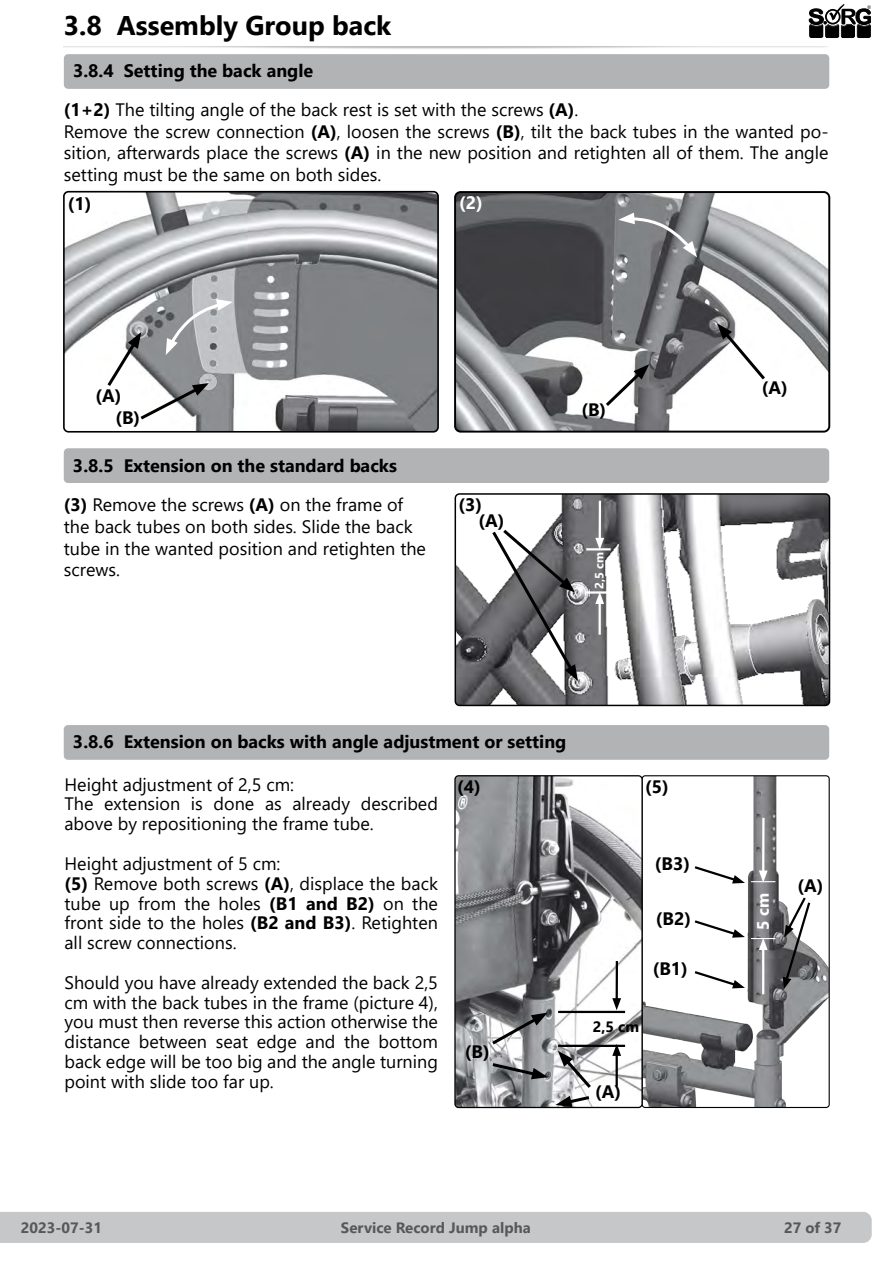
<style>
.page{position:relative;width:893px;height:1263px;background:#fff}
.page>*{position:absolute;margin:0;border:0;box-sizing:border-box;transform-origin:0 0}
.t1{font:700 27px "Segoe UI";color:#000}
.t2{font:18px/19.8px "Segoe UI";color:#000}
.t3{font:700 18px/22.2px "Segoe UI";color:#000}
.t4{font:700 18px "Segoe UI";color:#fff}
.t5{font:700 16.5px "Segoe UI";color:#fff}
.t6{font:700 15px "Segoe UI";color:#58585a}
.t7{font:700 15px "Segoe UI";color:#000}
.t8{font:700 12px "Segoe UI";color:#fff}
.s1{font-weight:700}
</style>
<div class="page">
<div style="left:0;top:1212px;width:872px;height:31px;background:#c6c7c8"></div>
<svg style="left:809px;top:4px;width:62px;height:34px"></svg>
<div style="left:809px;top:23px;width:15px;height:15px;background:#000;opacity:.75"></div>
<div style="left:64px;top:54px;width:765px;height:35px;background:#b1b3b4;border-radius:4px"></div>
<img style="left:66px;top:194px;width:370px;height:236px">
<div style="left:63px;top:191px;width:376px;height:242px;border:2px solid #000;border-radius:5px"></div>
<svg style="left:105px;top:299px;width:128px;height:123px"></svg>
<img style="left:457px;top:194px;width:370px;height:236px">
<div style="left:454px;top:191px;width:376px;height:242px;border:2px solid #000;border-radius:6px"></div>
<svg style="left:618px;top:213px;width:79px;height:44px;background:#888a8c"></svg>
<svg style="left:717px;top:323px;width:51px;height:60px"></svg>
<svg style="left:603px;top:364px;width:46px;height:45px"></svg>
<div style="left:64px;top:448px;width:765px;height:35px;background:#b1b3b4;border-radius:4px"></div>
<img style="left:455px;top:496px;width:372px;height:209px">
<div style="left:455px;top:493px;width:375px;height:213px;border:2px solid #000;border-radius:4px"></div>
<svg style="left:489px;top:527px;width:89px;height:154px"></svg>
<hr style="left:599px;top:501px;width:2px;height:41px;background:#fff">
<svg style="left:595px;top:538px;width:9px;height:10px"></svg>
<hr style="left:599px;top:600px;width:2px;height:35px;background:#fff">
<svg style="left:595px;top:594px;width:9px;height:10px"></svg>
<hr style="left:586px;top:548px;width:25px;height:2px;background:#fff">
<hr style="left:586px;top:591px;width:25px;height:3px;background:#fff">
<div style="left:64px;top:725px;width:765px;height:35px;background:#b1b3b4;border-radius:4px"></div>
<img style="left:456px;top:777px;width:372px;height:329px">
<div style="left:641px;top:775px;width:189px;height:333px;border:1px solid #000;border-radius:3px"></div>
<div style="left:454px;top:775px;width:189px;height:333px;border:1px solid #000;border-radius:4px"></div>
<svg style="left:489px;top:1061px;width:59px;height:18px"></svg>
<svg style="left:556px;top:1051px;width:38px;height:56px"></svg>
<svg style="left:489px;top:1012px;width:59px;height:35px"></svg>
<svg style="left:692px;top:864px;width:53px;height:19px"></svg>
<svg style="left:692px;top:918px;width:53px;height:20px"></svg>
<svg style="left:692px;top:969px;width:53px;height:19px"></svg>
<svg style="left:783px;top:895px;width:29px;height:94px"></svg>
<hr style="left:762px;top:818px;width:2px;height:57px;background:#fff">
<hr style="left:762px;top:946px;width:2px;height:48px;background:#fff">
<svg style="left:751px;top:870px;width:24px;height:12px"></svg>
<svg style="left:751px;top:938px;width:24px;height:12px"></svg>
<hr style="left:616px;top:961px;width:2px;height:41px;background:#000">
<svg style="left:612px;top:998px;width:9px;height:12px"></svg>
<hr style="left:616px;top:1051px;width:2px;height:35px;background:#000">
<svg style="left:612px;top:1044px;width:9px;height:12px"></svg>
<hr style="left:558px;top:1011px;width:67px;height:2px;background:#000">
<hr style="left:558px;top:1045px;width:67px;height:2px;background:#000">
<h1 class="t1" style="left:64px;top:0;width:329px">3.8 Assembly Group back</h1>
<p class="t2" style="left:64px;top:50px;width:516px;line-height:38.8px;text-indent:9px"><span class="s1">3.8.4 Setting the back angle<br>(1+2)</span> The tilting angle of the back rest is set with the screws <span class="s1">(A)</span>.</p>
<p class="t2" style="left:64px;top:119px;width:766px;line-height:21.6px;text-align:justify">Remove the screw connection <span class="s1">(A)</span>, loosen the screws <span class="s1">(B)</span>, tilt the back tubes in the wanted po&shy;sition, afterwards place the screws <span class="s1">(A)</span> in the new position and retighten all of them. The angle setting must be the same on both sides.</p>
<p class="t3" style="left:68px;top:191px;width:25px">(1)</p>
<p class="t4" style="left:459px;top:186px;width:25px">(2)</p>
<p class="t3" style="left:115px;top:383px;width:26px;text-indent:-20px">(A) (B)</p>
<p class="t3" style="left:73px;top:453px;width:325px">3.8.5 Extension on the standard backs</p>
<p class="t2" style="left:64px;top:493px;width:364px;line-height:21.6px"><span class="s1">(3)</span> Remove the screws <span class="s1">(A)</span> on the frame of the back tubes on both sides. Slide the back tube in the wanted position and retighten the screws.</p>
<p class="t3" style="left:458px;top:492px;width:25px">(3)</p>
<p class="t3" style="left:479px;top:508px;width:27px">(A)</p>
<p class="t3" style="left:581px;top:397px;width:26px">(B)</p>
<p class="t8" style="left:588px;top:589px;width:39px;rotate:-90deg">2,5 cm</p>
<p class="t3" style="left:73px;top:729px;width:495px">3.8.6 Extension on backs with angle adjustment or setting</p>
<p class="t2" style="left:64px;top:773px;width:375px">Height adjustment of 2,5 cm:<br>The extension is done as already described above by repositioning the frame tube.</p>
<p class="t2" style="left:64px;top:852px;width:375px">Height adjustment of 5 cm:<br><span class="s1">(5)</span> Remove both screws <span class="s1">(A)</span>, displace the back tube up from the holes <span class="s1">(B1 and B2)</span> on the front side to the holes <span class="s1">(B2 and B3)</span>. Retighten all screw connections.</p>
<p class="t2" style="left:64px;top:971px;width:375px;text-align:justify">Should you have already extended the back 2,5 cm with the back tubes in the frame (picture 4), you must then reverse this action otherwise the distance between seat edge and the bottom back edge will be too big and the angle turning point with slide too far up.</p>
<p class="t3" style="left:457px;top:774px;width:25px">(4)</p>
<p class="t3" style="left:465px;top:1039px;width:26px">(B)</p>
<p class="t3" style="left:645px;top:774px;width:25px">(5)</p>
<p class="t3" style="left:655px;top:851px;width:37px">(B3)</p>
<p class="t3" style="left:656px;top:906px;width:37px">(B2)</p>
<p class="t3" style="left:653px;top:955px;width:37px">(B1)</p>
<p class="t7" style="left:593px;top:1012px;width:48px">2,5 cm</p>
<p class="t3" style="left:595px;top:1079px;width:27px">(A)</p>
<p class="t3" style="left:762px;top:375px;width:27px">(A)</p>
<p class="t5" style="left:747px;top:930px;width:39px;rotate:-90deg">5 cm</p>
<p class="t3" style="left:797px;top:873px;width:27px">(A)</p>
<p class="t6" style="left:21px;top:1213px;width:83px">2023-07-31</p>
<p class="t6" style="left:341px;top:1213px;width:191px">Service Record Jump alpha</p>
<p class="t6" style="left:784px;top:1213px;width:59px">27 of 37</p>
</div>
